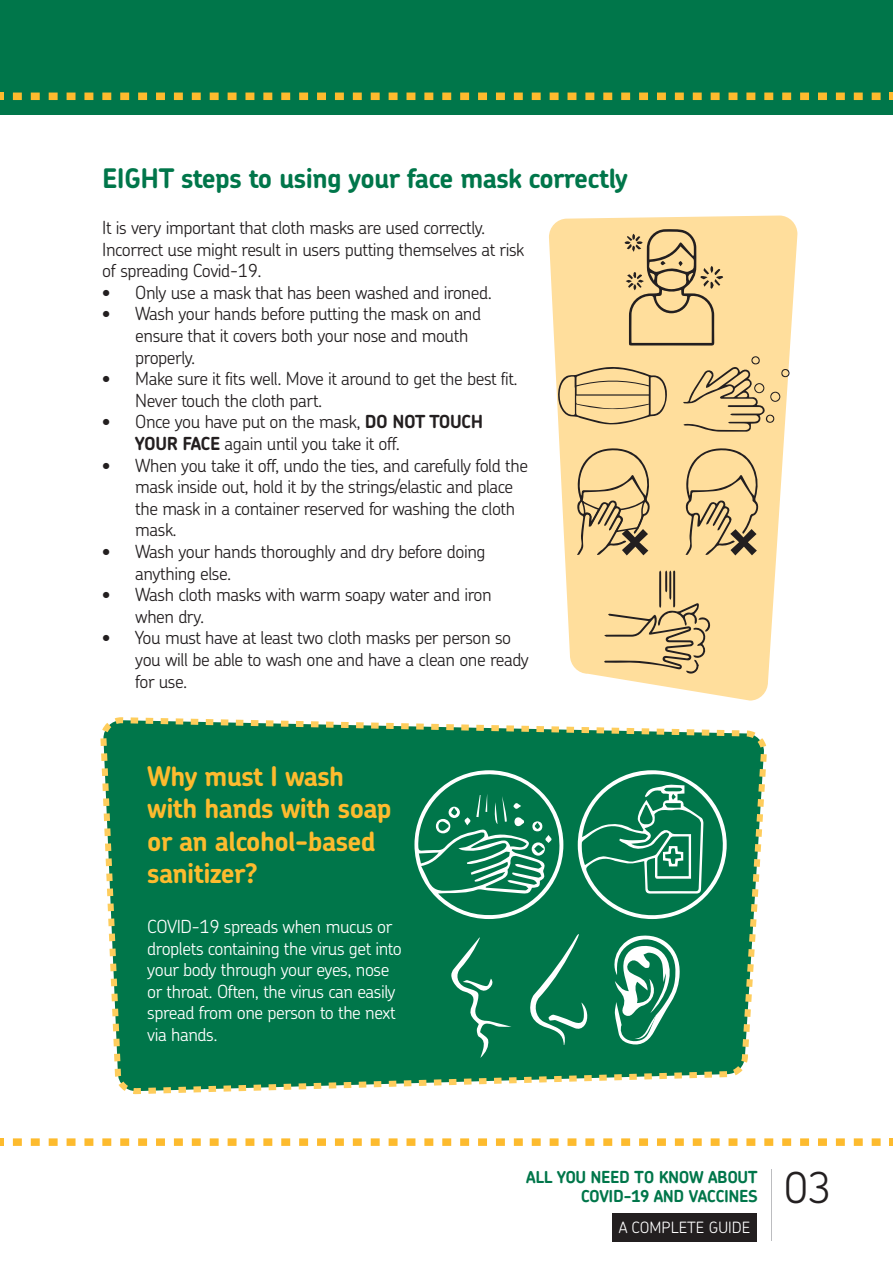
<style>
.page{position:relative;width:893px;height:1263px;background:#fff}
.page>*{position:absolute;margin:0;border:0;box-sizing:border-box;transform-origin:0 0}
.t1{font:300 42.6px "Chevin Pro";color:#231f20}
.t2{font:700 27px/32.4px "Chevin Pro";letter-spacing:-.025em;color:#fdbb2e}
.t3{font:700 27px "Chevin Pro";letter-spacing:-.025em;color:#00764a}
.t4{font:300 18px/21.6px "Chevin Pro";letter-spacing:-.025em;color:#231f20}
.t5{font:300 18px/21.6px "Chevin Pro";letter-spacing:-.025em;color:#fff}
.t6{font:700 16.5px/19.8px "Chevin";letter-spacing:-.025em;color:#00764a;text-align:right}
.t7{font:300 15.6px "Chevin Pro";color:#fff}
.s1{font-weight:700}
</style>
<div class="page">
<svg style="left:100px;top:717px;width:667px;height:377px;background:#23875d"></svg>
<svg style="left:549px;top:216px;width:248px;height:485px;fill:#ffde9c"></svg>
<div style="left:0;top:0;width:893px;height:114px;background:#00764a"></div>
<svg style="left:683px;top:356px;width:106px;height:76px;background:#e4c78e"></svg>
<svg style="left:0;top:1138px;width:4px;height:8px"></svg>
<svg style="left:13px;top:1138px;width:868px;height:8px"></svg>
<svg style="left:890px;top:1138px;width:3px;height:8px"></svg>
<div style="left:612px;top:1213px;width:145px;height:28px;background:#231f20"></div>
<hr style="left:771px;top:1169px;width:1px;height:72px;background:#bcbdc0">
<svg style="left:0;top:93px;width:4px;height:7px"></svg>
<svg style="left:13px;top:93px;width:868px;height:7px"></svg>
<svg style="left:890px;top:93px;width:3px;height:7px"></svg>
<svg style="left:558px;top:366px;width:109px;height:58px;background:#e2c58b"></svg>
<svg style="left:576px;top:448px;width:75px;height:107px;background:#d5b984"></svg>
<svg style="left:684px;top:448px;width:76px;height:107px;background:#d9bd86"></svg>
<svg style="left:604px;top:570px;width:106px;height:105px;background:#e3c68c"></svg>
<svg style="left:624px;top:229px;width:99px;height:117px;background:#dcbf88"></svg>
<svg style="left:578px;top:770px;width:150px;height:152px;background:#288b66"></svg>
<svg style="left:414px;top:768px;width:149px;height:151px;background:#2f8f6b"></svg>
<svg style="left:464px;top:817px;width:6px;height:8px"></svg>
<svg style="left:513px;top:803px;width:8px;height:6px"></svg>
<svg style="left:528px;top:934px;width:61px;height:111px;background:#208760"></svg>
<svg style="left:451px;top:937px;width:60px;height:121px;background:#1b855d"></svg>
<svg style="left:609px;top:932px;width:71px;height:115px"></svg>
<h2 class="t3" style="left:102px;top:168px;width:527px">EIGHT steps to using your face mask correctly</h2>
<p class="t4" style="left:102px;top:217px;width:423px">It is very important that cloth masks are used correctly.<br>Incorrect use might result in users putting themselves at risk of spreading Covid-19.</p>
<p class="t4" style="left:102px;top:282px;width:391px">• Only use a mask that has been washed and ironed.</p>
<p class="t4" style="left:135px;top:304px;width:347px;text-indent:-33px">• Wash your hands before putting the mask on and ensure that it covers both your nose and mouth properly.</p>
<p class="t4" style="left:135px;top:369px;width:384px;text-indent:-33px">• Make sure it fits well. Move it around to get the best fit.<br>Never touch the cloth part.</p>
<p class="t4" style="left:135px;top:412px;width:349px;text-indent:-33px">• Once you have put on the mask, <span class="s1">DO NOT TOUCH<br>YOUR FACE</span> again until you take it off.</p>
<p class="t4" style="left:135px;top:455px;width:394px;text-indent:-33px">• When you take it off, undo the ties, and carefully fold the mask inside out, hold it by the strings/elastic and place the mask in a container reserved for washing the cloth mask.</p>
<p class="t4" style="left:135px;top:541px;width:352px;text-indent:-33px">• Wash your hands thoroughly and dry before doing anything else.</p>
<p class="t4" style="left:135px;top:585px;width:358px;text-indent:-33px">• Wash cloth masks with warm soapy water and iron when dry.</p>
<p class="t4" style="left:135px;top:628px;width:395px;text-indent:-33px">• You must have at least two cloth masks per person so you will be able to wash one and have a clean one ready for use.</p>
<h2 class="t2" style="left:147px;top:762px;width:246px">Why must I wash with hands with soap or an alcohol-based sanitizer?</h2>
<p class="t5" style="left:147px;top:916px;width:256px">COVID-19 spreads when mucus or droplets containing the virus get into your body through your eyes, nose or throat. Often, the virus can easily spread from one person to the next via hands.</p>
<p class="t6" style="left:526px;top:1167px;width:233px">ALL YOU NEED TO KNOW ABOUT<br>COVID-19 AND VACCINES</p>
<p class="t7" style="left:619px;top:1220px;width:133px">A COMPLETE GUIDE</p>
<h1 class="t1" style="left:784px;top:1168px;width:49px">03</h1>
</div>
